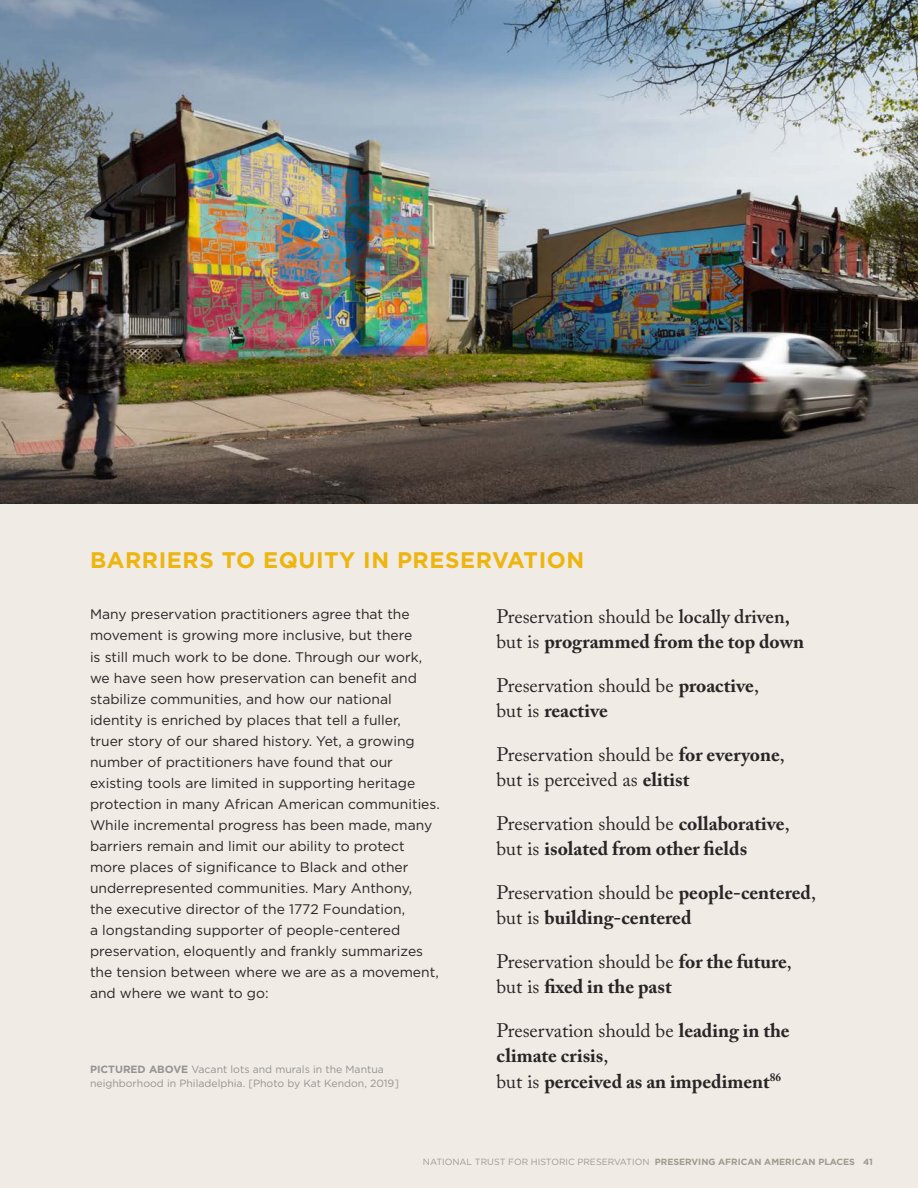
<style>
.page{position:relative;width:918px;height:1188px;background:#f0ebe4}
.page>*{position:absolute;margin:0;border:0;box-sizing:border-box;transform-origin:0 0}
.Heading_4{font:700 22.5px "Gotham";letter-spacing:.025em;color:#edb50e}
.Opening_Text{font:19.5px/25.5px "Adobe Caslon Pro";color:#282526}
.Opening_Text-2{font:700 19.5px/25.5px "Adobe Caslon Pro";color:#282526}
.t1{font:13.8px/21px "Gotham";color:#282526}
.t2{font:10.5px/13.5px "Gotham";color:#6c6d70}
.t3{font:9px "Gotham";color:#a09b8f}
.s1{font-weight:600}
.s2{font-weight:700}
.s3{font-weight:400}
</style>
<div class="page">
<img style="left:0;top:0;width:918px;height:504px">
<p class="Heading_4" style="left:90px;top:545px;width:496px">BARRIERS TO EQUITY IN PRESERVATION</p>
<p class="t1" style="left:90px;top:604px;width:351px">Many preservation practitioners agree that the movement is growing more inclusive, but there<br>is still much work to be done. Through our work, we have seen how preservation can benefit and stabilize communities, and how our national identity is enriched by places that tell a fuller,<br>truer story of our shared history. Yet, a growing number of practitioners have found that our existing tools are limited in supporting heritage protection in many African American communities.<br>While incremental progress has been made, many barriers remain and limit our ability to protect more places of significance to Black and other underrepresented communities. Mary Anthony,<br>the executive director of the 1772 Foundation,<br>a longstanding supporter of people-centered preservation, eloquently and frankly summarizes the tension between where we are as a movement, and where we want to go:</p>
<p class="Opening_Text" style="left:496px;top:603px;width:309px">Preservation should be <span class="s1">locally driven, </span>but is <span class="s2">programmed from the top down</span></p>
<p class="Opening_Text" style="left:496px;top:672px;width:264px">Preservation should be <span class="s2">proactive</span>, but is <span class="s2">reactive</span></p>
<p class="Opening_Text" style="left:496px;top:741px;width:290px">Preservation should be <span class="s2">for everyone</span>, but is perceived as <span class="s2">elitist</span></p>
<p class="Opening_Text-2" style="left:496px;top:810px;width:295px"><span class="s3">Preservation should be</span> collaborative<span class="s3">, but is</span> isolated from other fields</p>
<p class="Opening_Text-2" style="left:496px;top:879px;width:321px"><span class="s3">Preservation should be</span> people-centered<span class="s3">, but is</span> building-centered</p>
<p class="Opening_Text" style="left:496px;top:948px;width:297px">Preservation should be <span class="s2">for the future</span>, but is <span class="s2">fixed in the past</span></p>
<p class="Opening_Text-2" style="left:496px;top:1017px;width:295px"><span class="s3">Preservation should be</span> leading in the climate crisis<span class="s3">,<br>but is</span> perceived as an impediment<sup>86</sup></p>
<p class="t2" style="left:90px;top:1063px;width:311px"><span class="s2">PICTURED ABOVE</span> Vacant lots and murals in the Mantua neighborhood in Philadelphia. [Photo by Kat Kendon, 2019]</p>
<p class="t3" style="left:423px;top:1156px;width:452px">NATIONAL TRUST FOR HISTORIC PRESERVATION <span class="s2">PRESERVING AFRICAN AMERICAN PLACES 41</span></p>
</div>
